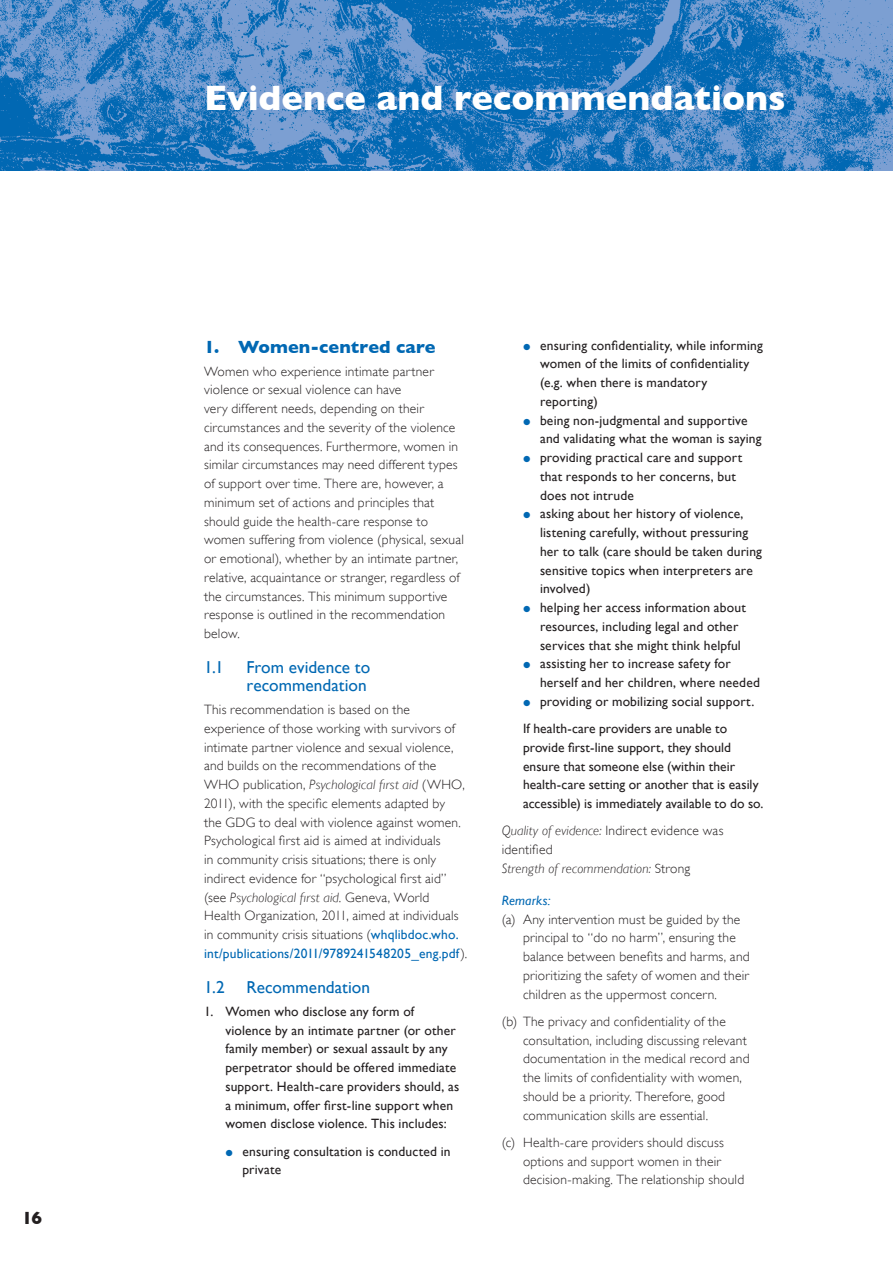
<style>
.page{position:relative;width:893px;height:1263px;background:#fff}
.page>*{position:absolute;margin:0;border:0;box-sizing:border-box;transform-origin:0 0}
.head_A2{font:700 36px "Gill Sans";color:#fff}
.head_B_indent{font:700 18px "Gill Sans";letter-spacing:.005em;color:#0168b3}
.folio{font:700 18px "Gill Sans";color:#231f20}
.head_C_indent{font:17.25px/18px "Gill Sans";color:#0168b3}
.body_1{font:300 13.5px/18.8px "Gill Sans";letter-spacing:.015em;color:#231f20}
.body_number{font:13.5px/18.8px "Gill Sans";letter-spacing:.01em;color:#231f20}
.body_number-2{font:300 13.5px/18.8px "Gill Sans";letter-spacing:.015em;color:#231f20}
.body_no__up{font:italic 300 13.5px "Gill Sans";letter-spacing:.01em;color:#231f20}
.head_E{font:italic 13.5px "Gill Sans";letter-spacing:.015em;color:#0168b3}
.s1{font-style:italic}
.s2{font-weight:400;color:#0168b3}
.s3{font-style:normal}
</style>
<div class="page">
<img style="left:0;top:0;width:893px;height:170px">
<p class="folio" style="left:22px;top:1208px;width:22px">16</p>
<p class="head_A2" style="left:204px;top:77px;width:583px">Evidence and recommendations</p>
<p class="head_B_indent" style="left:204px;top:336px;width:233px">1. Women-centred care</p>
<p class="body_1" style="left:204px;top:362px;width:261px">Women who experience intimate partner violence or sexual violence can have<br>very different needs, depending on their circumstances and the severity of the violence and its consequences. Furthermore, women in similar circumstances may need different types of support over time. There are, however, a minimum set of actions and principles that should guide the health-care response to women suffering from violence (physical, sexual or emotional), whether by an intimate partner, relative, acquaintance or stranger, regardless of the circumstances. This minimum supportive response is outlined in the recommendation below.</p>
<p class="head_C_indent" style="left:204px;top:658px;width:21px">1.1</p>
<p class="head_C_indent" style="left:247px;top:658px;width:125px">From evidence to recommendation</p>
<p class="body_1" style="left:204px;top:700px;width:265px">This recommendation is based on the experience of those working with survivors of intimate partner violence and sexual violence, and builds on the recommendations of the WHO publication, <span class="s1">Psychological first aid</span> (WHO, 2011), with the specific elements adapted by<br>the GDG to deal with violence against women.<br>Psychological first aid is aimed at individuals<br>in community crisis situations; there is only indirect evidence for “psychological first aid” (see <span class="s1">Psychological first aid</span>. Geneva, World Health Organization, 2011, aimed at individuals in community crisis situations (<span class="s2">whqlibdoc.who. int/publications/2011/9789241548205_eng.pdf</span>).</p>
<p class="head_C_indent" style="left:204px;top:978px;width:22px">1.2</p>
<p class="head_C_indent" style="left:247px;top:978px;width:125px">Recommendation</p>
<p class="body_number" style="left:225px;top:1002px;width:236px;text-indent:-21px">1. Women who disclose any form of violence by an intimate partner (or other family member) or sexual assault by any perpetrator should be offered immediate support. Health-care providers should, as a minimum, offer first-line support when women disclose violence. This includes:</p>
<p class="body_number" style="left:242px;top:1141px;width:210px">ensuring consultation is conducted in private</p>
<p class="body_number" style="left:540px;top:335px;width:224px">ensuring confidentiality, while informing women of the limits of confidentiality (e.g. when there is mandatory reporting)</p>
<p class="body_number" style="left:540px;top:410px;width:223px">being non-judgmental and supportive and validating what the woman is saying</p>
<p class="body_number" style="left:540px;top:448px;width:204px">providing practical care and support that responds to her concerns, but does not intrude</p>
<p class="body_number" style="left:540px;top:504px;width:224px">asking about her history of violence, listening carefully, without pressuring her to talk (care should be taken during sensitive topics when interpreters are involved)</p>
<p class="body_number" style="left:540px;top:598px;width:207px">helping her access information about resources, including legal and other services that she might think helpful</p>
<p class="body_number" style="left:540px;top:654px;width:221px">assisting her to increase safety for herself and her children, where needed</p>
<p class="body_number" style="left:540px;top:692px;width:216px">providing or mobilizing social support.</p>
<p class="body_number" style="left:523px;top:719px;width:242px">If health-care providers are unable to provide first-line support, they should ensure that someone else (within their health-care setting or another that is easily accessible) is immediately available to do so.</p>
<p class="body_1" style="left:502px;top:821px;width:223px"><span class="s1">Quality of evidence:</span> Indirect evidence was identified</p>
<p class="body_no__up" style="left:502px;top:861px;width:190px">Strength of recommendation: <span class="s3">Strong</span></p>
<p class="head_E" style="left:502px;top:892px;width:50px">Remarks:</p>
<p class="body_number-2" style="left:523px;top:910px;width:228px;text-indent:-21px">(a) Any intervention must be guided by the principal to “do no harm”, ensuring the balance between benefits and harms, and prioritizing the safety of women and their children as the uppermost concern.</p>
<p class="body_number-2" style="left:523px;top:1012px;width:228px;text-indent:-21px">(b) The privacy and confidentiality of the consultation, including discussing relevant documentation in the medical record and the limits of confidentiality with women, should be a priority. Therefore, good communication skills are essential.</p>
<p class="body_number-2" style="left:523px;top:1133px;width:223px;text-indent:-21px">(c) Health-care providers should discuss options and support women in their decision-making. The relationship should</p>
</div>
